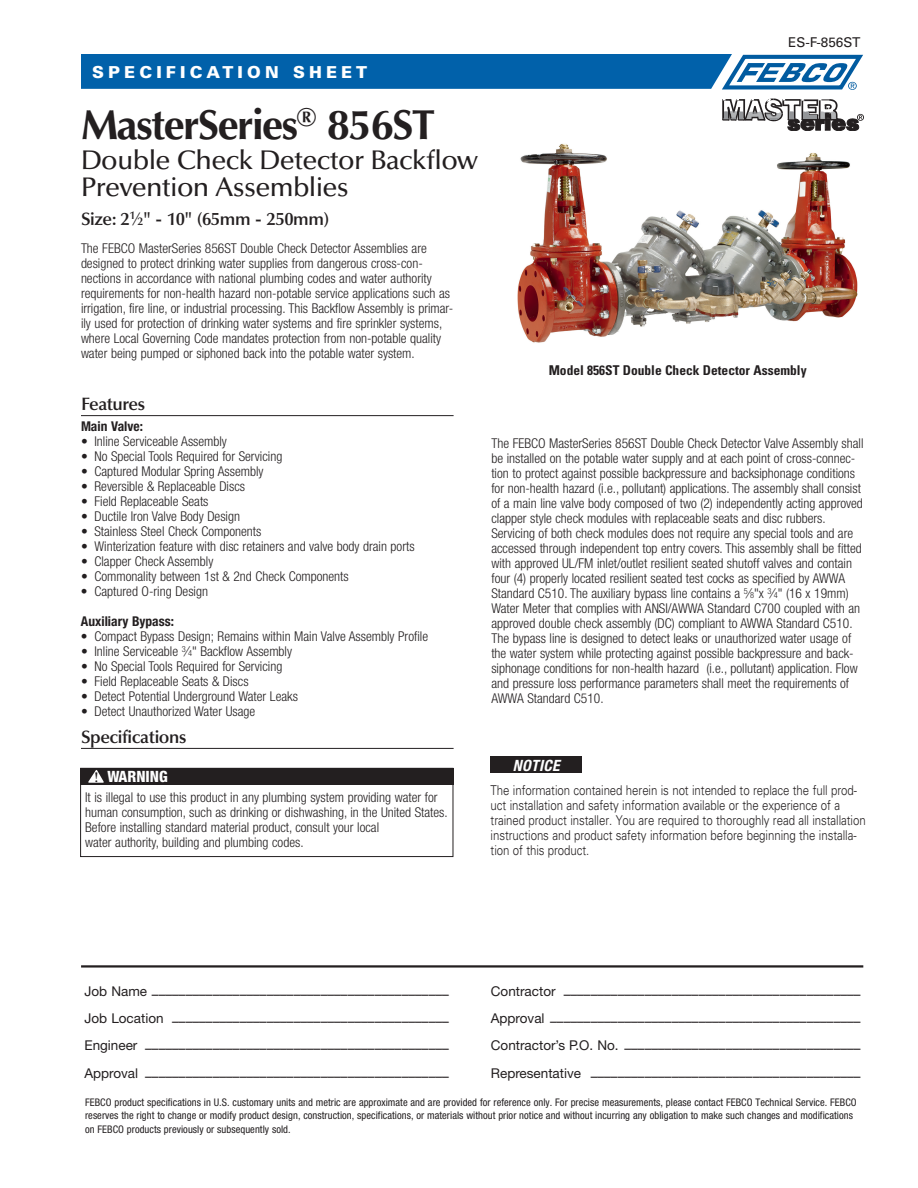
<style>
.page{position:relative;width:918px;height:1188px;background:#fff}
.page>*{position:absolute;margin:0;border:0;box-sizing:border-box;transform-origin:0 0}
.t1{font:700 42px "Optima LT Std";letter-spacing:-.035em;color:#231f20}
.t2{font:500 27px/27px "Optima LT Std";letter-spacing:-.025em;color:#231f20}
.t3{font:600 18px "Optima LT Std";letter-spacing:-.025em;color:#231f20}
.t4{font:900 16.5px "Univers LT Std";letter-spacing:.25em;color:#fff}
.t5{font:800 condensed 15.6px "Helvetica Neue LT Std";color:#fff}
.t6{font:italic 700 condensed 15.6px "Helvetica Neue LT Std";letter-spacing:.025em;color:#fff}
.t7{font:300 condensed 13.5px/15px "Helvetica Neue LT Std";color:#231f20}
.t8{font:13.5px "Helvetica Neue LT Std";color:#231f20}
.t9{font:300 13.5px/15px "Univers LT Std";letter-spacing:-.005em;color:#231f20;scale:.85 1}
.t10{font:700 condensed 13.5px "Univers LT Std";color:#231f20}
.t11{font:700 condensed 13.5px "Helvetica Neue LT Std";color:#231f20}
.t12{font:13.5px "Univers LT Std";color:#231f20}
.t13{font:condensed 10.5px/13.2px "Helvetica Neue LT Std";letter-spacing:.005em;color:#231f20}
.s1{font-size:11.1px}
.s2{font-size:8.4px}
.s3{font-family:"Minion Pro Semibold Subh";font-weight:400;font-stretch:normal;font-size:14.55px;color:#231f20}
</style>
<div class="page">
<svg style="left:722px;top:99px;width:142px;height:32px"></svg>
<img style="left:517px;top:144px;width:341px;height:199px">
<hr style="left:81px;top:415px;width:373px;height:1px;background:#231f20">
<hr style="left:81px;top:748px;width:373px;height:1px;background:#231f20">
<div style="left:491px;top:757px;width:91px;height:16px;background:#231f20"></div>
<svg style="left:81px;top:54px;width:782px;height:36px"></svg>
<div style="left:80px;top:768px;width:373px;height:17px;background:#231f20"></div>
<svg style="left:88px;top:770px;width:16px;height:13px"></svg>
<div style="left:80px;top:768px;width:373px;height:89px;border:1px solid #231f20"></div>
<hr style="left:81px;top:965px;width:782px;height:3px;background:#231f20">
<p class="t4" style="left:92px;top:62px;width:277px">SPECIFICATION SHEET</p>
<h1 class="t1" style="left:81px;top:100px;width:356px">MasterSeries<sup>®</sup> 856ST</h1>
<h2 class="t2" style="left:81px;top:147px;width:399px">Double Check Detector Backflow<br>Prevention Assemblies</h2>
<h3 class="t3" style="left:81px;top:208px;width:250px">Size: 2<sup>1</sup>⁄<span class="s1">2</span>" - 10" (65mm - 250mm)</h3>
<p class="t7" style="left:81px;top:240px;width:374px">The FEBCO MasterSeries 856ST Double Check Detector Assemblies are designed to protect drinking water supplies from dangerous cross-con&shy;nections in accordance with national plumbing codes and water authority requirements for non-health hazard non-potable service applications such as irrigation, fire line, or industrial processing. This Backflow Assembly is primar&shy;ily used for protection of drinking water systems and fire sprinkler systems, where Local Governing Code mandates protection from non-potable quality water being pumped or siphoned back into the potable water system.</p>
<h3 class="t3" style="left:81px;top:393px;width:66px">Features</h3>
<p class="t11" style="left:81px;top:418px;width:64px">Main Valve:</p>
<p class="t7" style="left:81px;top:434px;width:147px">• Inline Serviceable Assembly</p>
<p class="t7" style="left:81px;top:449px;width:203px">• No Special Tools Required for Servicing</p>
<p class="t7" style="left:81px;top:464px;width:184px">• Captured Modular Spring Assembly</p>
<p class="t7" style="left:81px;top:479px;width:166px">• Reversible &amp; Replaceable Discs</p>
<p class="t7" style="left:81px;top:494px;width:129px">• Field Replaceable Seats</p>
<p class="t7" style="left:81px;top:509px;width:161px">• Ductile Iron Valve Body Design</p>
<p class="t7" style="left:81px;top:524px;width:182px">• Stainless Steel Check Components</p>
<p class="t7" style="left:81px;top:539px;width:335px">• Winterization feature with disc retainers and valve body drain ports</p>
<p class="t7" style="left:81px;top:554px;width:134px">• Clapper Check Assembly</p>
<p class="t7" style="left:81px;top:569px;width:269px">• Commonality between 1st &amp; 2nd Check Components</p>
<p class="t7" style="left:81px;top:584px;width:129px">• Captured O-ring Design</p>
<p class="t11" style="left:81px;top:613px;width:94px">Auxiliary Bypass:</p>
<p class="t7" style="left:81px;top:629px;width:349px">• Compact Bypass Design; Remains within Main Valve Assembly Profile</p>
<p class="t7" style="left:81px;top:644px;width:213px">• Inline Serviceable <sup>3</sup>⁄<span class="s2">4</span>" Backflow Assembly</p>
<p class="t7" style="left:81px;top:659px;width:203px">• No Special Tools Required for Servicing</p>
<p class="t7" style="left:81px;top:674px;width:169px">• Field Replaceable Seats &amp; Discs</p>
<p class="t7" style="left:81px;top:689px;width:218px">• Detect Potential Underground Water Leaks</p>
<p class="t7" style="left:81px;top:704px;width:176px">• Detect Unauthorized Water Usage</p>
<h3 class="t3" style="left:81px;top:726px;width:107px">Specifications</h3>
<p class="t5" style="left:94px;top:767px;width:75px"><span class="s3">!</span> WARNING</p>
<p class="t7" style="left:85px;top:790px;width:364px">It is illegal to use this product in any plumbing system providing water for human consumption, such as drinking or dishwashing, in the United States.<br>Before installing standard material product, consult your local<br>water authority, building and plumbing codes.</p>
<p class="t12" style="left:788px;top:34px;width:74px">ES-F-856ST</p>
<p class="t10" style="left:549px;top:362px;width:259px">Model 856ST Double Check Detector Assembly</p>
<p class="t7" style="left:491px;top:436px;width:374px">The FEBCO MasterSeries 856ST Double Check Detector Valve Assembly shall be installed on the potable water supply and at each point of cross-connec&shy;tion to protect against possible backpressure and backsiphonage conditions for non-health hazard (i.e., pollutant) applications. The assembly shall consist of a main line valve body composed of two (2) independently acting approved clapper style check modules with replaceable seats and disc rubbers.<br>Servicing of both check modules does not require any special tools and are accessed through independent top entry covers. This assembly shall be fitted with approved UL/FM inlet/outlet resilient seated shutoff valves and contain four (4) properly located resilient seated test cocks as specified by AWWA Standard C510. The auxiliary bypass line contains a <sup>5</sup>⁄<span class="s2">8</span>"x <sup>3</sup>⁄<span class="s2">4</span>" (16 x 19mm)<br>Water Meter that complies with ANSI/AWWA Standard C700 coupled with an approved double check assembly (DC) compliant to AWWA Standard C510.<br>The bypass line is designed to detect leaks or unauthorized water usage of the water system while protecting against possible backpressure and back&shy;siphonage conditions for non-health hazard (i.e., pollutant) application. Flow and pressure loss performance parameters shall meet the requirements of AWWA Standard C510.</p>
<p class="t6" style="left:513px;top:756px;width:48px">NOTICE</p>
<p class="t9" style="left:491px;top:782px;width:443px">The information contained herein is not intended to replace the full prod&shy;uct installation and safety information available or the experience of a trained product installer. You are required to thoroughly read all installation instructions and product safety information before beginning the installa&shy;tion of this product.</p>
<p class="t8" style="left:84px;top:986px;width:366px">Job Name ––––––––––––––––––––––––––––––––––––––––––––</p>
<p class="t8" style="left:491px;top:986px;width:371px">Contractor ––––––––––––––––––––––––––––––––––––––––––––</p>
<p class="t8" style="left:84px;top:1013px;width:366px">Job Location –––––––––––––––––––––––––––––––––––––––––</p>
<p class="t8" style="left:491px;top:1013px;width:371px">Approval ––––––––––––––––––––––––––––––––––––––––––––––</p>
<p class="t8" style="left:84px;top:1041px;width:366px">Engineer –––––––––––––––––––––––––––––––––––––––––––––</p>
<p class="t8" style="left:491px;top:1041px;width:371px">Contractor’s P.O. No. –––––––––––––––––––––––––––––––––––</p>
<p class="t8" style="left:84px;top:1068px;width:366px">Approval –––––––––––––––––––––––––––––––––––––––––––––</p>
<p class="t8" style="left:491px;top:1068px;width:371px">Representative ––––––––––––––––––––––––––––––––––––––––</p>
<p class="t13" style="left:85px;top:1096px;width:773px">FEBCO product specifications in U.S. customary units and metric are approximate and are provided for reference only. For precise measurements, please contact FEBCO Technical Service. FEBCO reserves the right to change or modify product design, construction, specifications, or materials without prior notice and without incurring any obligation to make such changes and modifications on FEBCO products previously or subsequently sold.</p>
</div>
